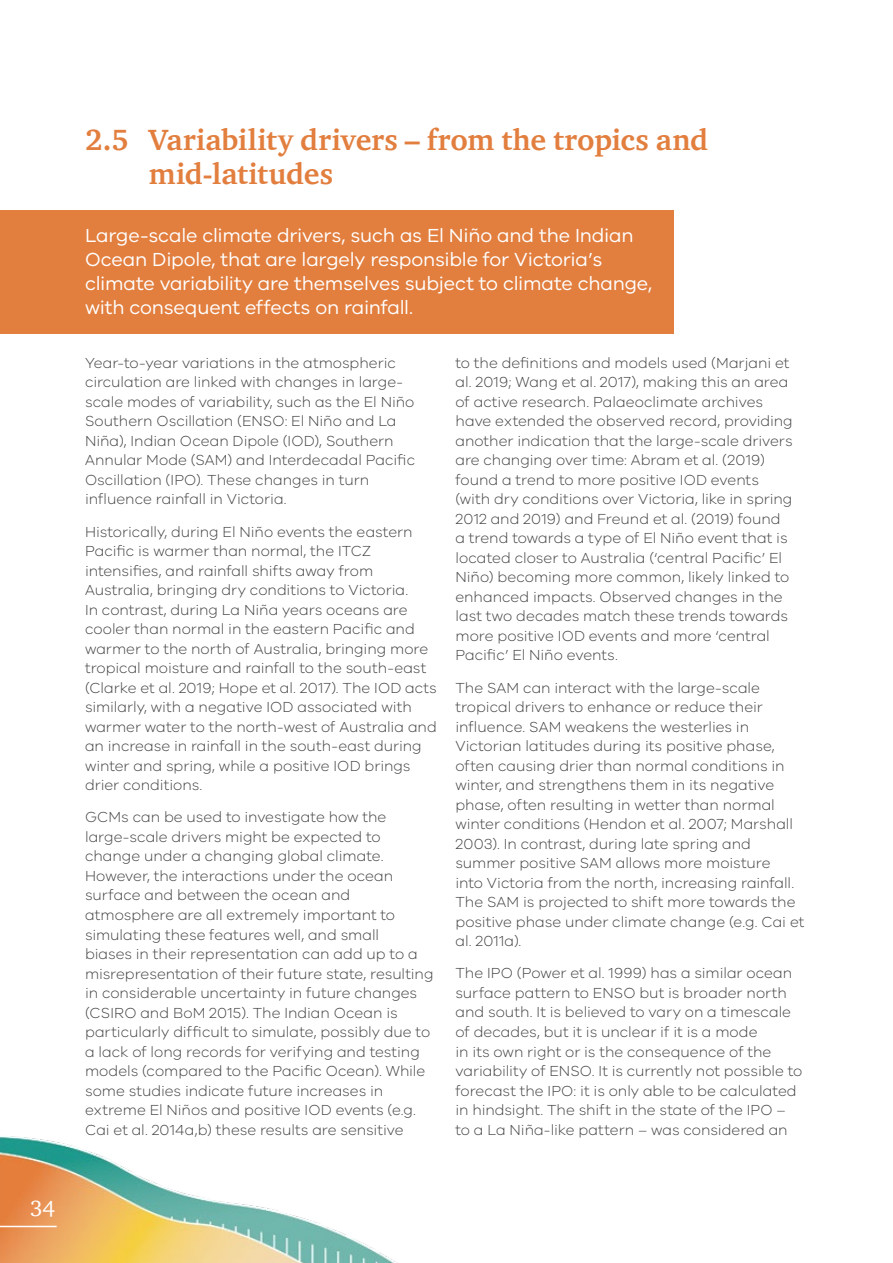
<style>
.page{position:relative;width:893px;height:1263px;background:#fff}
.page>*{position:absolute;margin:0;border:0;box-sizing:border-box;transform-origin:0 0}
.t1{font:700 30px/34.5px "ITC Charter Com";letter-spacing:.005em;color:#e27e3e}
.t2{font:22.5px "ITC Charter Com";color:#fff}
.t3{font:19.5px/24px "VIC";letter-spacing:-.015em;color:#fff}
.t4{font:300 15px/19.5px "VIC";color:#414042}
</style>
<div class="page">
<img style="left:0;top:1136px;width:396px;height:127px">
<hr style="left:0;top:1226px;width:57px;height:1px;background:#fff">
<div style="left:0;top:210px;width:674px;height:124px;background:#e27e3e"></div>
<h2 class="t2" style="left:30px;top:1194px;width:26px">34</h2>
<h1 class="t1" style="left:149px;top:122px;width:561px;text-indent:-64px">2.5 Variability drivers – from the tropics and mid-latitudes</h1>
<h3 class="t3" style="left:85px;top:223px;width:569px">Large-scale climate drivers, such as El Niño and the Indian Ocean Dipole, that are largely responsible for Victoria’s climate variability are themselves subject to climate change, with consequent effects on rainfall.</h3>
<p class="t4" style="left:85px;top:353px;width:332px">Year-to-year variations in the atmospheric circulation are linked with changes in large&shy;scale modes of variability, such as the El Niño Southern Oscillation (ENSO: El Niño and La Niña), Indian Ocean Dipole (IOD), Southern Annular Mode (SAM) and Interdecadal Pacific Oscillation (IPO). These changes in turn influence rainfall in Victoria.</p>
<p class="t4" style="left:85px;top:521px;width:353px">Historically, during El Niño events the eastern Pacific is warmer than normal, the ITCZ intensifies, and rainfall shifts away from Australia, bringing dry conditions to Victoria.<br>In contrast, during La Niña years oceans are cooler than normal in the eastern Pacific and warmer to the north of Australia, bringing more tropical moisture and rainfall to the south-east (Clarke et al. 2019; Hope et al. 2017). The IOD acts similarly, with a negative IOD associated with warmer water to the north-west of Australia and an increase in rainfall in the south-east during winter and spring, while a positive IOD brings drier conditions.</p>
<p class="t4" style="left:85px;top:807px;width:350px">GCMs can be used to investigate how the large-scale drivers might be expected to change under a changing global climate.<br>However, the interactions under the ocean surface and between the ocean and atmosphere are all extremely important to simulating these features well, and small<br>biases in their representation can add up to a misrepresentation of their future state, resulting in considerable uncertainty in future changes (CSIRO and BoM 2015). The Indian Ocean is particularly difficult to simulate, possibly due to a lack of long records for verifying and testing models (compared to the Pacific Ocean). While some studies indicate future increases in extreme El Niños and positive IOD events (e.g.<br>Cai et al. 2014a,b) these results are sensitive</p>
<p class="t4" style="left:455px;top:353px;width:339px">to the definitions and models used (Marjani et al. 2019; Wang et al. 2017), making this an area of active research. Palaeoclimate archives have extended the observed record, providing another indication that the large-scale drivers are changing over time: Abram et al. (2019) found a trend to more positive IOD events (with dry conditions over Victoria, like in spring 2012 and 2019) and Freund et al. (2019) found a trend towards a type of El Niño event that is located closer to Australia (‘central Pacific’ El Niño) becoming more common, likely linked to enhanced impacts. Observed changes in the last two decades match these trends towards more positive IOD events and more ‘central Pacific’ El Niño events.</p>
<p class="t4" style="left:455px;top:677px;width:350px">The SAM can interact with the large-scale tropical drivers to enhance or reduce their influence. SAM weakens the westerlies in Victorian latitudes during its positive phase, often causing drier than normal conditions in winter, and strengthens them in its negative phase, often resulting in wetter than normal winter conditions (Hendon et al. 2007; Marshall 2003). In contrast, during late spring and summer positive SAM allows more moisture<br>into Victoria from the north, increasing rainfall.<br>The SAM is projected to shift more towards the positive phase under climate change (e.g. Cai et al. 2011a).</p>
<p class="t4" style="left:455px;top:963px;width:348px">The IPO (Power et al. 1999) has a similar ocean surface pattern to ENSO but is broader north and south. It is believed to vary on a timescale of decades, but it is unclear if it is a mode<br>in its own right or is the consequence of the variability of ENSO. It is currently not possible to forecast the IPO: it is only able to be calculated in hindsight. The shift in the state of the IPO – to a La Niña-like pattern – was considered an</p>
</div>
